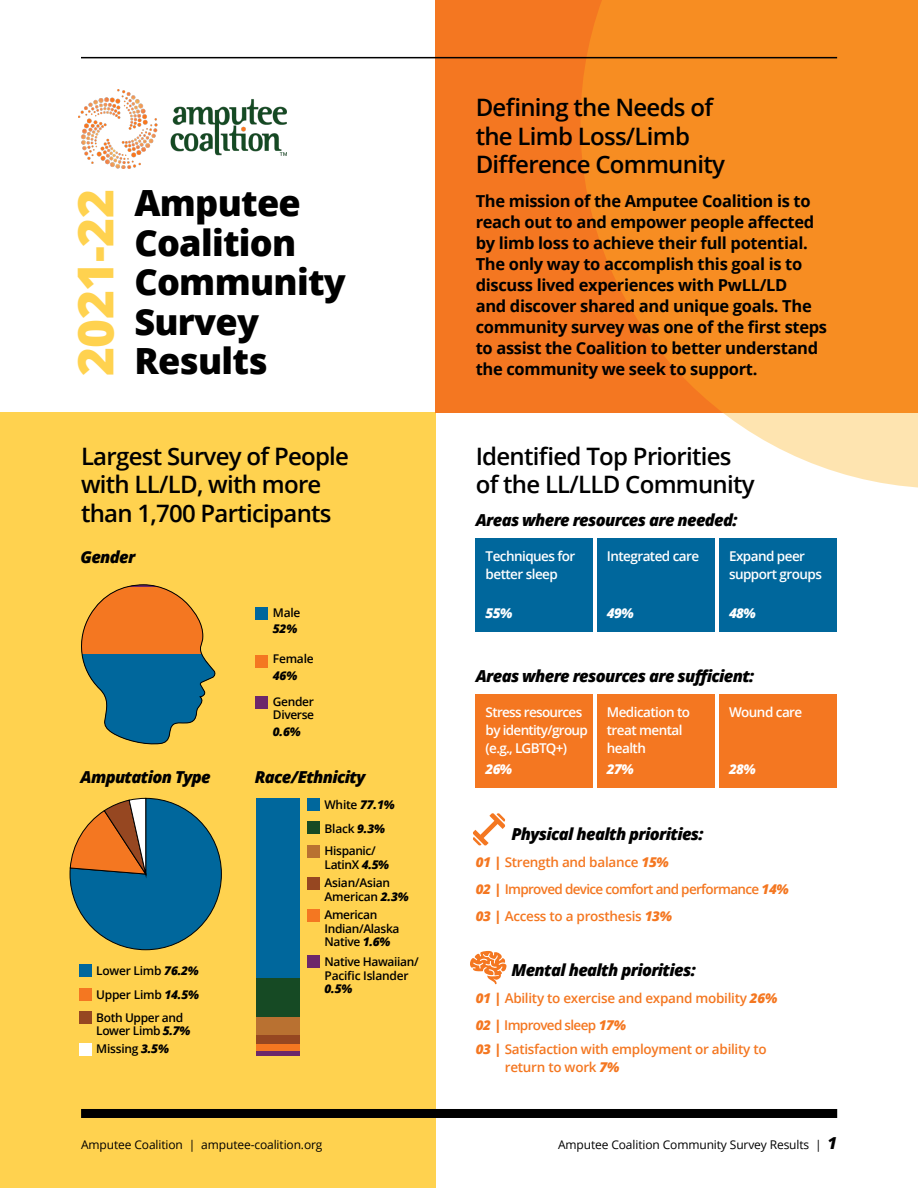
<style>
.page{position:relative;width:918px;height:1188px;background:#fff}
.page>*{position:absolute;margin:0;border:0;box-sizing:border-box;transform-origin:0 0}
.t1{font:800 49.5px "Open Sans";letter-spacing:-.01em;color:#ffd24f}
.t2{font:800 36.15px/39.5px "Open Sans";letter-spacing:-.02em;color:#000}
.t3{font:600 24px/28.5px "Open Sans";letter-spacing:-.03em;color:#000}
.t4{font:700 16.5px/21px "Open Sans";letter-spacing:-.02em;color:#000}
.t5{font:italic 800 16.5px "Open Sans";letter-spacing:-.04em;color:#000}
.t6{font:600 13.5px/27px "Open Sans";letter-spacing:-.02em;color:#f47721}
.t7{font:600 13.5px/18px "Open Sans";letter-spacing:-.04em;color:#fff}
.t8{font:italic 800 13.5px "Open Sans";letter-spacing:-.04em;color:#fff}
.t9{font:600 12px/13.5px "Open Sans";letter-spacing:-.03em;color:#000}
.t10{font:12px "Open Sans";letter-spacing:-.01em;color:#000}
.t11{font:italic 800 12px "Open Sans";color:#000}
.s1{font-weight:800;font-style:italic}
.s2{font-weight:800;font-style:italic;font-size:16.5px}
</style>
<div class="page">
<div style="left:0;top:413px;width:435px;height:775px;background:#ffd24f"></div>
<div style="left:476px;top:694px;width:117px;height:93px;background:#f47721"></div>
<div style="left:435px;top:0;width:483px;height:413px;background:#f47721"></div>
<img style="left:79px;top:89px;width:208px;height:80px">
<div style="left:81px;top:1109px;width:756px;height:9px;background:#000"></div>
<svg style="left:473px;top:813px;width:32px;height:33px"></svg>
<svg style="left:470px;top:951px;width:36px;height:33px"></svg>
<svg style="left:581px;top:0;width:337px;height:488px;fill:#f78d22"></svg>
<div style="left:70px;top:798px;width:151px;height:152px;background:#00679c;border-radius:75px"></div>
<svg style="left:70px;top:798px;width:76px;height:77px"></svg>
<div style="left:79px;top:964px;width:12px;height:13px;background:#00679c"></div>
<div style="left:79px;top:988px;width:12px;height:12px;background:#f47721"></div>
<div style="left:79px;top:1012px;width:12px;height:12px;background:#964721"></div>
<div style="left:79px;top:1043px;width:12px;height:12px;background:#fff"></div>
<hr style="left:81px;top:57px;width:756px;height:1px;background:#000">
<div style="left:256px;top:1051px;width:43px;height:5px;background:#6d276a"></div>
<div style="left:256px;top:798px;width:43px;height:181px;background:#00679c"></div>
<div style="left:256px;top:979px;width:43px;height:39px;background:#164a24"></div>
<div style="left:256px;top:1043px;width:43px;height:8px;background:#f47721"></div>
<div style="left:256px;top:1034px;width:43px;height:9px;background:#964721"></div>
<div style="left:256px;top:1017px;width:43px;height:18px;background:#b97131"></div>
<div style="left:308px;top:798px;width:12px;height:12px;background:#00679c"></div>
<div style="left:308px;top:822px;width:12px;height:12px;background:#164a24"></div>
<div style="left:308px;top:845px;width:12px;height:12px;background:#b97131"></div>
<div style="left:308px;top:877px;width:12px;height:12px;background:#964721"></div>
<div style="left:308px;top:909px;width:12px;height:13px;background:#f47721"></div>
<div style="left:308px;top:956px;width:12px;height:12px;background:#6d276a"></div>
<div style="left:598px;top:694px;width:117px;height:93px;background:#f47721"></div>
<div style="left:720px;top:694px;width:117px;height:93px;background:#f47721"></div>
<div style="left:476px;top:538px;width:117px;height:94px;background:#00679c"></div>
<div style="left:598px;top:538px;width:117px;height:94px;background:#00679c"></div>
<div style="left:720px;top:538px;width:117px;height:94px;background:#00679c"></div>
<div style="left:256px;top:608px;width:12px;height:12px;background:#00679c"></div>
<div style="left:256px;top:655px;width:12px;height:13px;background:#f47721"></div>
<div style="left:256px;top:696px;width:12px;height:12px;background:#6d276a"></div>
<svg style="left:81px;top:585px;width:135px;height:160px"></svg>
<h1 class="t1" style="left:75px;top:376px;width:188px;rotate:-90deg">2021-22</h1>
<h2 class="t2" style="left:134px;top:187px;width:213px">Amputee<br>Coalition<br>Community<br>Survey<br>Results</h2>
<h3 class="t3" style="left:476px;top:93px;width:251px">Defining the Needs of the Limb Loss/Limb<br>Difference Community</h3>
<p class="t4" style="left:476px;top:193px;width:353px">The mission of the Amputee Coalition is to reach out to and empower people affected by limb loss to achieve their full potential.<br>The only way to accomplish this goal is to discuss lived experiences with PwLL/LD<br>and discover shared and unique goals. The community survey was one of the first steps to assist the Coalition to better understand the community we seek to support.</p>
<h3 class="t3" style="left:81px;top:444px;width:270px">Largest Survey of People with LL/LD, with more than 1,700 Participants</h3>
<h3 class="t3" style="left:476px;top:441px;width:281px">Identified Top Priorities of the LL/LLD Community</h3>
<p class="t5" style="left:476px;top:514px;width:263px">Areas where resources are needed:</p>
<p class="t5" style="left:81px;top:551px;width:56px">Gender</p>
<p class="t5" style="left:81px;top:764px;width:132px">Amputation Type</p>
<p class="t9" style="left:96px;top:960px;width:104px;line-height:24px">Lower Limb <span class="s1">76.2%<br></span>Upper Limb <span class="s1">14.5%</span></p>
<p class="t9" style="left:96px;top:1012px;width:96px">Both Upper and<br>Lower Limb <span class="s1">5.7%</span></p>
<p class="t9" style="left:96px;top:1044px;width:74px">Missing <span class="s1">3.5%</span></p>
<p class="t9" style="left:273px;top:607px;width:29px">Male</p>
<p class="t11" style="left:273px;top:624px;width:26px">52%</p>
<p class="t9" style="left:273px;top:654px;width:42px">Female</p>
<p class="t11" style="left:273px;top:671px;width:26px">46%</p>
<p class="t9" style="left:273px;top:696px;width:43px">Gender<br>Diverse</p>
<p class="t11" style="left:273px;top:727px;width:29px">0.6%</p>
<p class="t5" style="left:255px;top:764px;width:112px">Race/Ethnicity</p>
<p class="t9" style="left:325px;top:794px;width:72px;line-height:24px">White <span class="s1">77.1%<br></span>Black <span class="s1">9.3%</span></p>
<p class="t9" style="left:325px;top:845px;width:66px">Hispanic/<br>LatinX <span class="s1">4.5%</span></p>
<p class="t9" style="left:325px;top:877px;width:86px">Asian/Asian<br>American <span class="s1">2.3%</span></p>
<p class="t9" style="left:325px;top:909px;width:76px">American<br>Indian/Alaska<br>Native <span class="s1">1.6%</span></p>
<p class="t9" style="left:325px;top:955px;width:96px">Native Hawaiian/<br>Pacific Islander</p>
<p class="t11" style="left:325px;top:984px;width:29px">0.5%</p>
<p class="t7" style="left:486px;top:547px;width:91px">Techniques for better sleep</p>
<p class="t8" style="left:486px;top:608px;width:28px">55%</p>
<p class="t7" style="left:607px;top:549px;width:94px">Integrated care</p>
<p class="t8" style="left:607px;top:608px;width:28px">49%</p>
<p class="t7" style="left:729px;top:549px;width:94px">Expand peer support groups</p>
<p class="t8" style="left:729px;top:608px;width:28px">48%</p>
<p class="t5" style="left:476px;top:664px;width:280px">Areas where resources are sufficient:</p>
<p class="t7" style="left:486px;top:704px;width:104px">Stress resources by identity/group (e.g., LGBTQ+)</p>
<p class="t8" style="left:486px;top:764px;width:28px">26%</p>
<p class="t7" style="left:607px;top:704px;width:85px">Medication to treat mental health</p>
<p class="t8" style="left:607px;top:764px;width:28px">27%</p>
<p class="t7" style="left:729px;top:704px;width:75px">Wound care</p>
<p class="t8" style="left:729px;top:764px;width:28px">28%</p>
<p class="t5" style="left:511px;top:821px;width:194px">Physical health priorities:</p>
<p class="t6" style="left:476px;top:850px;width:315px"><span class="s1">01 |</span> Strength and balance <span class="s1">15%<br>02 |</span> Improved device comfort and performance <span class="s1">14%<br>03 |</span> Access to a prosthesis <span class="s1">13%</span></p>
<p class="t5" style="left:511px;top:958px;width:186px">Mental health priorities:</p>
<p class="t6" style="left:476px;top:986px;width:303px"><span class="s1">01 |</span> Ability to exercise and expand mobility <span class="s1">26%<br>02 |</span> Improved sleep <span class="s1">17%</span></p>
<p class="t6" style="left:505px;top:1042px;width:263px;line-height:18px;text-indent:-29px"><span class="s1">03 |</span> Satisfaction with employment or ability to return to work <span class="s1">7%</span></p>
<p class="t10" style="left:81px;top:1140px;width:243px">Amputee Coalition | amputee-coalition.org</p>
<p class="t10" style="left:558px;top:1140px;width:281px">Amputee Coalition Community Survey Results | <span class="s2">1</span></p>
</div>
